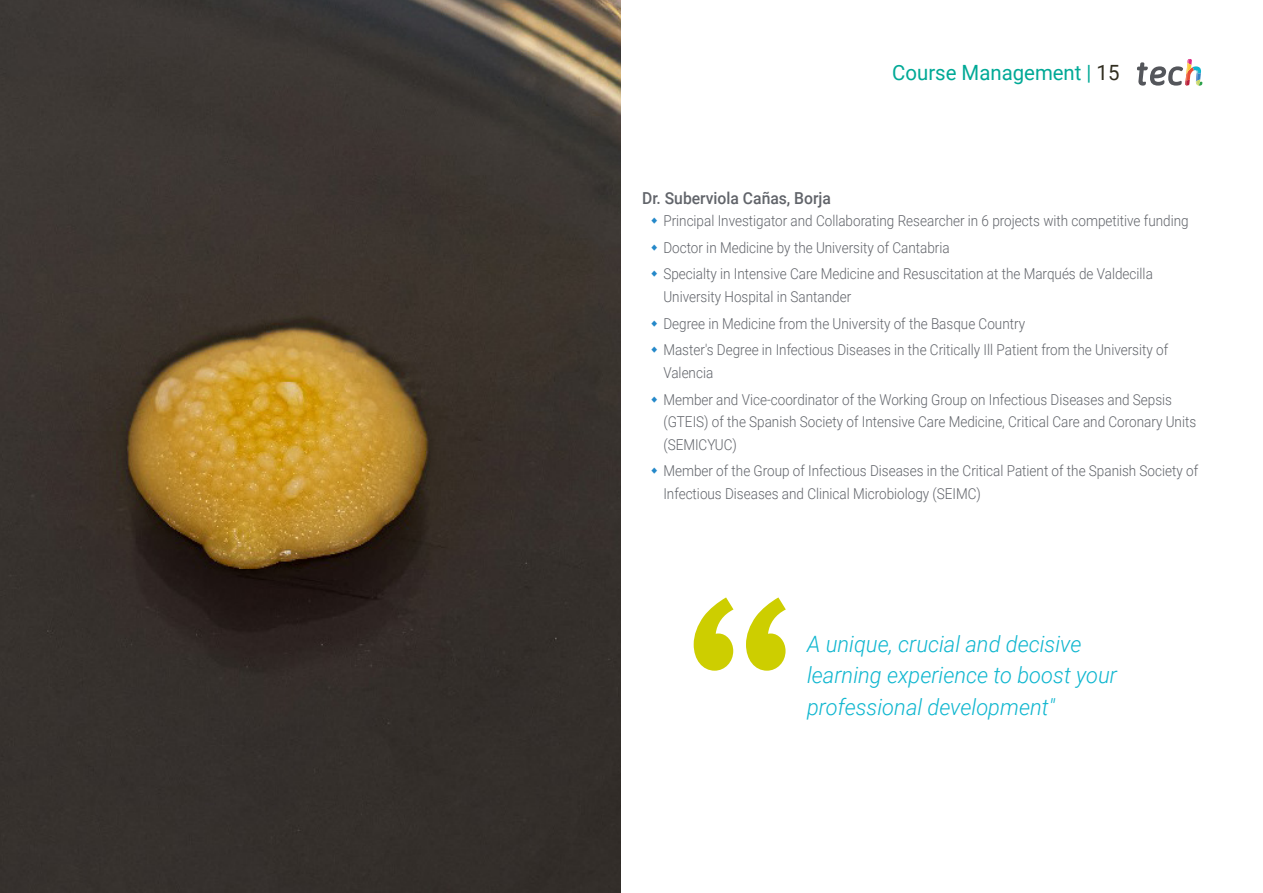
<style>
.page{position:relative;width:1263px;height:893px;background:#fff}
.page>*{position:absolute;margin:0;border:0;box-sizing:border-box;transform-origin:0 0}
.t1{font:italic 300 22.5px/31.5px "Roboto";color:#0fb6cf}
.t2{font:21px "Roboto";color:#00a996}
.t3{font:500 16.5px "Roboto";color:#61646a;scale:.95 1}
.t4{font:300 15px/26.7px "Roboto";color:#61646a;scale:.9 1}
.s1{color:#312e20}
</style>
<div class="page">
<img style="left:1px;top:0;width:620px;height:893px">
<svg style="left:694px;top:597px;width:92px;height:74px"></svg>
<svg style="left:1137px;top:59px;width:65px;height:27px"></svg>
<h2 class="t2" style="left:892px;top:57px;width:229px">Course Management | <span class="s1">15</span></h2>
<p class="t3" style="left:642px;top:186px;width:200px">Dr. Suberviola Cañas, Borja</p>
<p class="t4" style="left:663px;top:207px;width:585px">Principal Investigator and Collaborating Researcher in 6 projects with competitive funding<br>Doctor in Medicine by the University of Cantabria<br>Specialty in Intensive Care Medicine and Resuscitation at the Marqués de Valdecilla</p>
<p class="t4" style="left:663px;top:283px;width:562px">University Hospital in Santander<br>Degree in Medicine from the University of the Basque Country<br>Master's Degree in Infectious Diseases in the Critically Ill Patient from the University of</p>
<p class="t4" style="left:663px;top:359px;width:567px">Valencia<br>Member and Vice-coordinator of the Working Group on Infectious Diseases and Sepsis</p>
<p class="t4" style="left:663px;top:410px;width:594px;line-height:22.5px">(GTEIS) of the Spanish Society of Intensive Care Medicine, Critical Care and Coronary Units (SEMICYUC)</p>
<p class="t4" style="left:663px;top:459px;width:596px;line-height:22.5px">Member of the Group of Infectious Diseases in the Critical Patient of the Spanish Society of<br>Infectious Diseases and Clinical Microbiology (SEIMC)</p>
<h1 class="t1" style="left:807px;top:627px;width:312px">A unique, crucial and decisive learning experience to boost your professional development"</h1>
</div>
